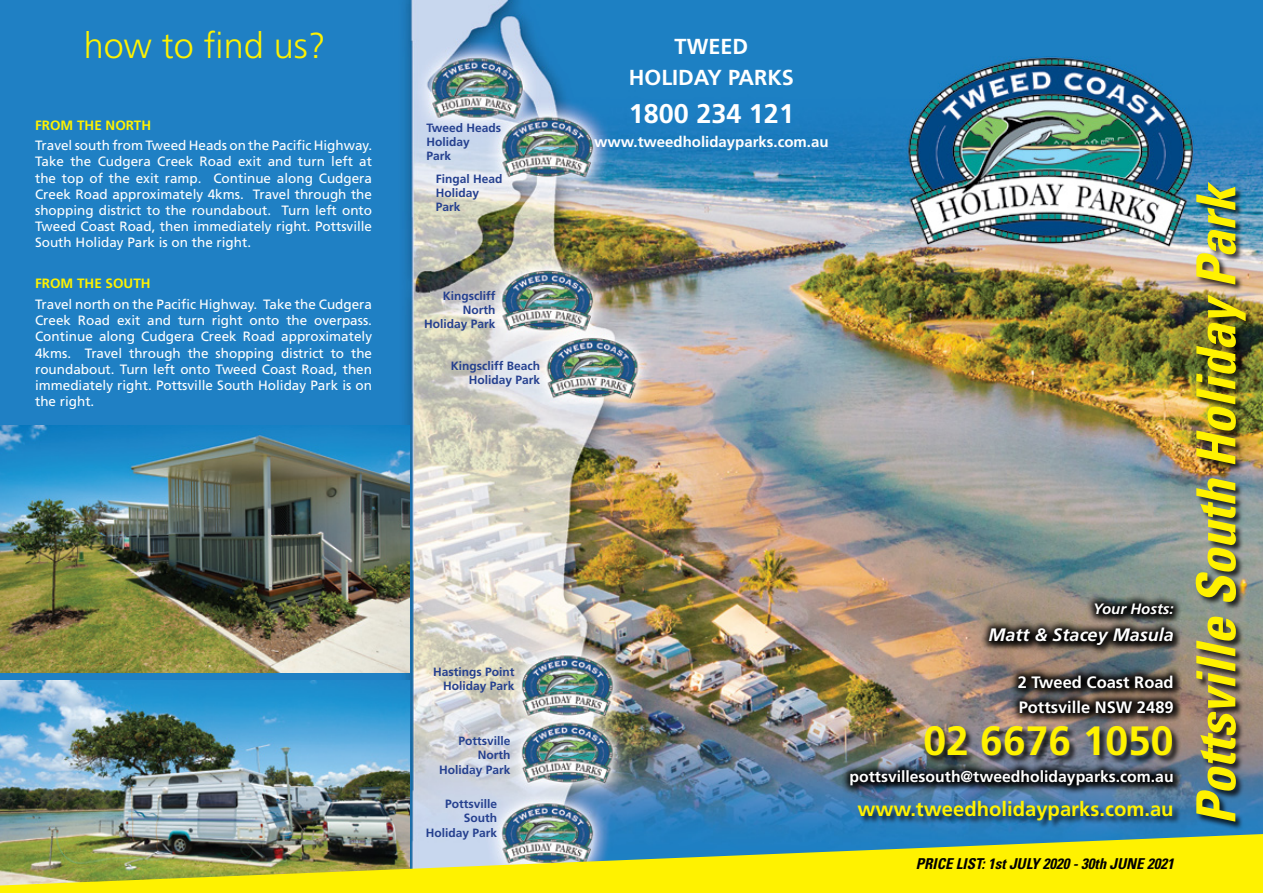
<style>
.page{position:relative;width:1263px;height:893px;background:#fff}
.page>*{position:absolute;margin:0;border:0;box-sizing:border-box;transform-origin:0 0}
.t1{font:italic 700 condensed 54px "Univers";color:#fff200}
.t2{font:700 40.95px "Frutiger";color:#fff200}
.t3{font:300 36px "Frutiger";color:#fff200}
.t4{font:700 27px "Frutiger";color:#fff}
.t5{font:700 21.75px/31.7px "Frutiger";color:#fff;text-align:center}
.t6{font:700 20.25px "Frutiger";color:#fff200}
.t7{font:italic 700 18px "Frutiger";color:#fff}
.t8{font:700 16.5px/25.3px "Frutiger";color:#fff}
.t9{font:700 15.75px "Frutiger";color:#fff}
.t10{font:italic 700 condensed 15px "Univers";color:#000}
.t11{font:700 15px "Frutiger";color:#fff}
.t12{font:italic 700 15px "Frutiger";color:#fff}
.t13{font:13.5px/16.2px "Frutiger";color:#fff;text-align:justify}
.t14{font:700 13.5px "Frutiger";color:#fff200}
.t15{font:700 12px/14.4px "Frutiger";color:#25408f;text-align:right}
</style>
<div class="page">
<img style="left:0;top:0;width:1263px;height:834px">
<img style="left:0;top:680px;width:410px;height:154px">
<div style="left:1195px;top:182px;width:68px;height:711px;background:#000;opacity:.75"></div>
<img style="left:0;top:834px;width:1263px;height:59px">
<div style="left:1007px;top:664px;width:256px;height:99px;background:#000;opacity:.95"></div>
<div style="left:924px;top:726px;width:320px;height:71px;background:#000;opacity:.75"></div>
<div style="left:840px;top:759px;width:423px;height:77px;background:#000;opacity:.95"></div>
<div style="left:978px;top:592px;width:285px;height:103px;background:#000;opacity:.95"></div>
<img style="left:0;top:425px;width:410px;height:248px">
<h3 class="t3" style="left:84px;top:25px;width:244px">how to find us?</h3>
<p class="t14" style="left:35px;top:117px;width:118px">FROM THE NORTH</p>
<p class="t13" style="left:35px;top:137px;width:338px">Travel south from Tweed Heads on the Pacific Highway.<br>Take the Cudgera Creek Road exit and turn left at the top of the exit ramp. Continue along Cudgera Creek Road approximately 4kms. Travel through the shopping district to the roundabout. Turn left onto Tweed Coast Road, then immediately right. Pottsville South Holiday Park is on the right.</p>
<p class="t14" style="left:35px;top:276px;width:117px">FROM THE SOUTH</p>
<p class="t13" style="left:35px;top:296px;width:338px">Travel north on the Pacific Highway. Take the Cudgera Creek Road exit and turn right onto the overpass.<br>Continue along Cudgera Creek Road approximately 4kms. Travel through the shopping district to the roundabout. Turn left onto Tweed Coast Road, then immediately right. Pottsville South Holiday Park is on the right.</p>
<p class="t15" style="left:426px;top:120px;width:76px;text-align:left">Tweed Heads<br>Holiday<br>Park</p>
<p class="t15" style="left:436px;top:171px;width:68px;text-align:left">Fingal Head<br>Holiday<br>Park</p>
<p class="t15" style="left:424px;top:288px;width:73px">Kingscliff<br>North<br>Holiday Park</p>
<p class="t15" style="left:451px;top:358px;width:91px">Kingscliff Beach<br>Holiday Park</p>
<p class="t15" style="left:433px;top:664px;width:83px">Hastings Point<br>Holiday Park</p>
<p class="t15" style="left:439px;top:733px;width:73px">Pottsville<br>North<br>Holiday Park</p>
<p class="t15" style="left:426px;top:796px;width:73px">Pottsville<br>South<br>Holiday Park</p>
<h3 class="t5" style="left:629px;top:30px;width:167px">TWEED<br>HOLIDAY PARKS</h3>
<h3 class="t4" style="left:629px;top:98px;width:167px">1800 234 121</h3>
<p class="t11" style="left:594px;top:133px;width:236px">www.tweedholidayparks.com.au</p>
<p class="t12" style="left:1093px;top:600px;width:82px">Your Hosts:</p>
<h3 class="t7" style="left:989px;top:624px;width:187px">Matt &amp; Stacey Masula</h3>
<p class="t8" style="left:1018px;top:669px;width:157px">2 Tweed Coast Road<br>Pottsville NSW 2489</p>
<h2 class="t2" style="left:923px;top:717px;width:252px">02 6676 1050</h2>
<p class="t9" style="left:849px;top:767px;width:326px">pottsvillesouth@tweedholidayparks.com.au</p>
<h3 class="t6" style="left:857px;top:797px;width:318px">www.tweedholidayparks.com.au</h3>
<p class="t10" style="left:916px;top:855px;width:259px">PRICE LIST: 1st JULY 2020 - 30th JUNE 2021</p>
<h1 class="t1" style="left:1183px;top:825px;width:645px;rotate:-90deg">Pottsville South Holiday Park</h1>
</div>
